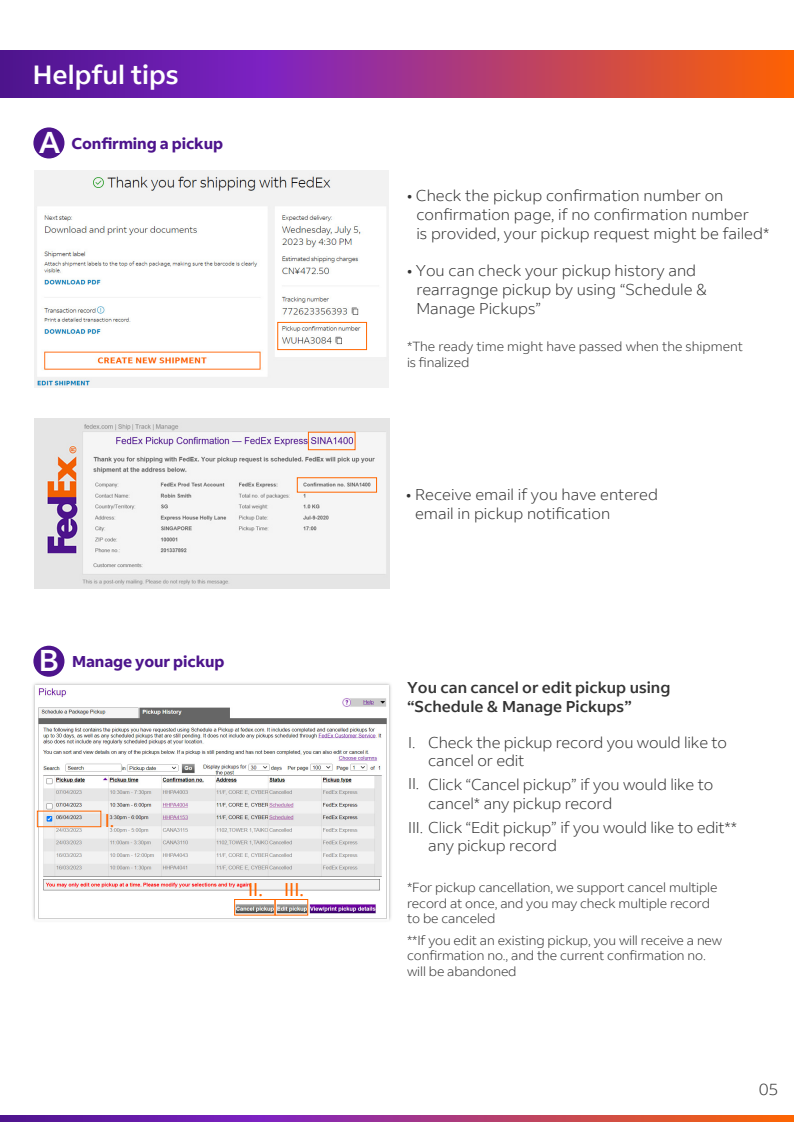
<style>
.page{position:relative;width:794px;height:1122px;background:#fff}
.page>*{position:absolute;margin:0;border:0;box-sizing:border-box;transform-origin:0 0}
.t1{font:500 30px "Fed Ex Sans";color:#fff}
.t2{font:500 26.25px "Fed Ex Sans";color:#fff}
.t3{font:18.38px "Fed Ex Sans";color:#f60}
.t4{font:300 16.25px "Fed Ex Sans";color:#333}
.t5{font:300 15.62px/18.8px "Fed Ex Sans";color:#333}
.t6{font:500 15.62px/18.8px "Fed Ex Sans";color:#333}
.t7{font:700 15.62px "Fed Ex Sans";letter-spacing:-.01em;color:#4d148c}
.t8{font:300 13.12px/15.8px "Fed Ex Sans";letter-spacing:-.01em;color:#333}
.s1{font-weight:500;font-size:30px;color:#fff}
</style>
<div class="page">
<img style="left:35px;top:171px;width:353px;height:217px">
<div style="left:33px;top:127px;width:31px;height:31px;background:#4d148c;border-radius:50%"></div>
<div style="left:33px;top:646px;width:31px;height:31px;background:#4d148c;border-radius:50%"></div>
<svg style="left:0;top:50px;width:793px;height:48px;background:#9f3479"></svg>
<svg style="left:0;top:1115px;width:793px;height:7px;background:#a03679"></svg>
<img style="left:33px;top:663px;width:358px;height:257px">
<img style="left:35px;top:686px;width:353px;height:234px">
<img style="left:35px;top:418px;width:354px;height:171px">
<div style="left:277px;top:322px;width:90px;height:28px;border:1px solid #f60"></div>
<div style="left:308px;top:432px;width:47px;height:18px;border:1px solid #f60"></div>
<div style="left:37px;top:811px;width:64px;height:16px;border:1px solid #f60"></div>
<div style="left:234px;top:899px;width:41px;height:16px;border:1px solid #f60"></div>
<div style="left:274px;top:899px;width:34px;height:16px;border:1px solid #f60"></div>
<h2 class="t2" style="left:33px;top:60px;width:147px">Helpful tips</h2>
<p class="t7" style="left:39px;top:135px;width:185px"><span class="s1">A</span> Confirming a pickup</p>
<h1 class="t1" style="left:39px;top:643px;width:22px">B</h1>
<p class="t7" style="left:72px;top:652px;width:154px">Manage your pickup</p>
<p class="t3" style="left:105px;top:810px;width:11px">I.</p>
<p class="t3" style="left:248px;top:879px;width:57px">II. III.</p>
<p class="t5" style="left:416px;top:187px;width:354px;text-indent:-9px">• Check the pickup confirmation number on confirmation page, if no confirmation number<br>is provided, your pickup request might be failed*</p>
<p class="t5" style="left:416px;top:262px;width:292px;text-indent:-9px">• You can check your pickup history and rearragnge pickup by using “Schedule &amp;<br>Manage Pickups”</p>
<p class="t8" style="left:407px;top:339px;width:337px">*The ready time might have passed when the shipment is finalized</p>
<p class="t5" style="left:415px;top:485px;width:244px;text-indent:-9px">• Receive email if you have entered email in pickup notification</p>
<p class="t6" style="left:407px;top:678px;width:265px">You can cancel or edit pickup using “Schedule &amp; Manage Pickups”</p>
<p class="t5" style="left:428px;top:733px;width:300px">Check the pickup record you would like to cancel or edit</p>
<p class="t5" style="left:428px;top:775px;width:286px">Click “Cancel pickup” if you would like to cancel* any pickup record</p>
<p class="t5" style="left:428px;top:836px;width:130px">any pickup record</p>
<p class="t5" style="left:408px;top:733px;width:9px">I.</p>
<p class="t5" style="left:408px;top:775px;width:13px">II.</p>
<p class="t5" style="left:408px;top:818px;width:330px">III. Click “Edit pickup” if you would like to edit**</p>
<p class="t8" style="left:407px;top:879px;width:312px">*For pickup cancellation, we support cancel multiple record at once, and you may check multiple record to be canceled</p>
<p class="t8" style="left:407px;top:932px;width:316px">**If you edit an existing pickup, you will receive a new confirmation no., and the current confirmation no. will be abandoned</p>
<p class="t4" style="left:758px;top:1080px;width:21px">05</p>
</div>
